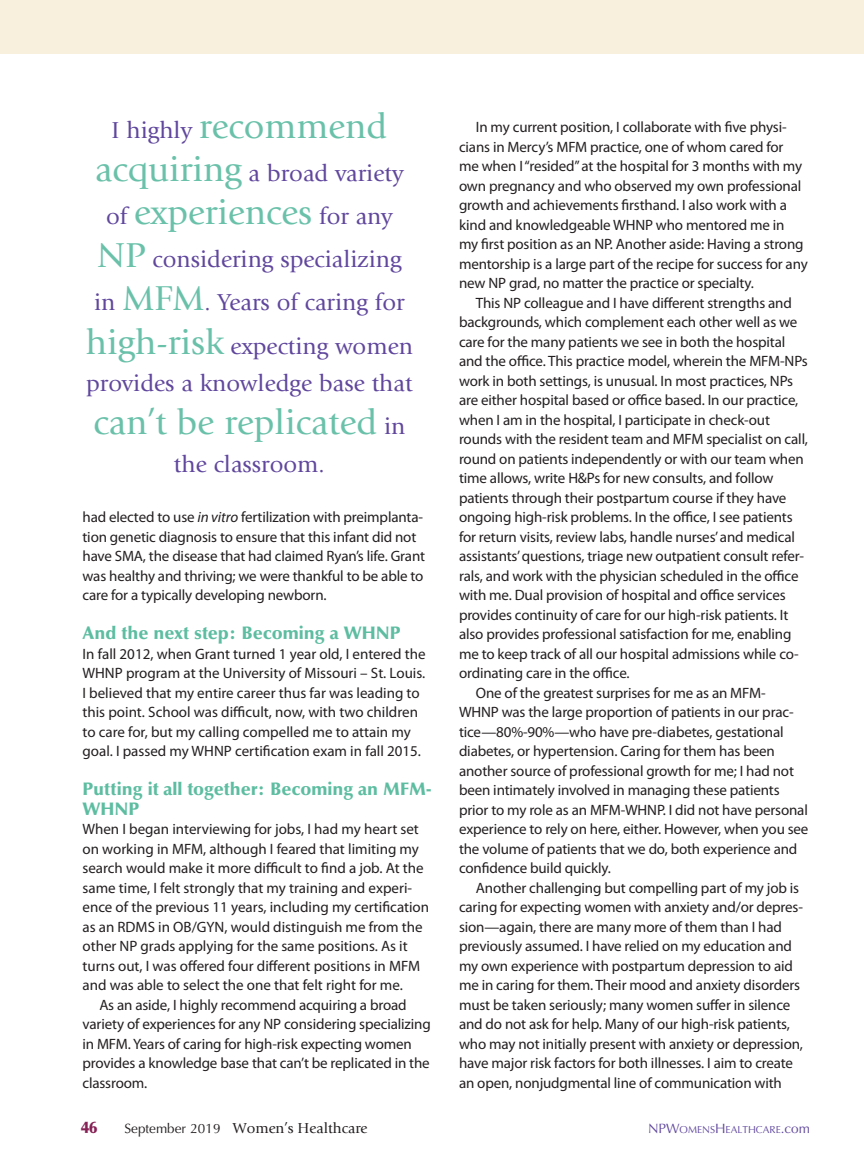
<style>
.page{position:relative;width:864px;height:1175px;background:#fff}
.page>*{position:absolute;margin:0;border:0;box-sizing:border-box;transform-origin:0 0}
.t1{font:36px "Giovanni";color:#6ac1a9}
.t2{font:24px/43.2px "Giovanni";color:#60479d;text-align:center}
.t3{font:900 18px/19.5px "Optima";color:#5dbda0}
.t4{font:900 16.5px "Optima";color:#862155}
.t5{font:15px/19.5px "Myriad Pro";letter-spacing:-.01em;color:#231f20}
.t6{font:15px "Giovanni";color:#231f20}
.t7{font:10.2px "Optima";color:#60479d}
.s1{font-size:24px;color:#60479d}
.s2{font-size:36px;color:#6ac1a9}
.s3{font-style:italic}
.s4{font-family:"Optima";font-size:13.5px}
.s5{font-size:13.5px}
</style>
<div class="page">
<div style="left:0;top:0;width:864px;height:54px;background:#f8efdd"></div>
<h1 class="t1" style="left:112px;top:106px;width:277px"><span class="s1">I highly</span> recommend</h1>
<h2 class="t2" style="left:95px;top:152px;width:310px"><span class="s2">acquiring</span> a broad variety</h2>
<h1 class="t1" style="left:106px;top:192px;width:288px"><span class="s1">of</span> experiences <span class="s1">for any</span></h1>
<h2 class="t2" style="left:86px;top:238px;width:329px"><span class="s2">NP</span> considering specializing in <span class="s2">MFM</span>. Years of caring for <span class="s2">high-risk</span> expecting women</h2>
<h2 class="t2" style="left:86px;top:362px;width:328px">provides a knowledge base that</h2>
<h1 class="t1" style="left:93px;top:402px;width:313px">can’t be replicated <span class="s1">in</span></h1>
<h2 class="t2" style="left:174px;top:442px;width:152px">the classroom.</h2>
<p class="t5" style="left:82px;top:508px;width:344px">had elected to use <span class="s3">in vitro</span> fertilization with preimplanta&shy;tion genetic diagnosis to ensure that this infant did not have SMA, the disease that had claimed Ryan’s life. Grant was healthy and thriving; we were thankful to be able to care for a typically developing newborn.</p>
<p class="t3" style="left:82px;top:623px;width:320px">And the next step: Becoming a WHNP</p>
<p class="t5" style="left:82px;top:644px;width:345px">In fall 2012, when Grant turned 1 year old, I entered the WHNP program at the University of Missouri – St. Louis.<br>I believed that my entire career thus far was leading to this point. School was difficult, now, with two children to care for, but my calling compelled me to attain my goal. I passed my WHNP certification exam in fall 2015.</p>
<p class="t3" style="left:82px;top:779px;width:351px">Putting it all together: Becoming an MFM-<br>WHNP</p>
<p class="t5" style="left:82px;top:820px;width:338px">When I began interviewing for jobs, I had my heart set</p>
<p class="t5" style="left:82px;top:839px;width:338px">on working in MFM, although I feared that limiting my</p>
<p class="t5" style="left:82px;top:859px;width:343px">search would make it more difficult to find a job. At the</p>
<p class="t5" style="left:82px;top:878px;width:331px">same time, I felt strongly that my training and experi-</p>
<p class="t5" style="left:82px;top:898px;width:348px">ence of the previous 11 years, including my certification</p>
<p class="t5" style="left:82px;top:917px;width:342px">as an RDMS in OB/GYN, would distinguish me from the</p>
<p class="t5" style="left:82px;top:937px;width:327px">other NP grads applying for the same positions. As it</p>
<p class="t5" style="left:82px;top:956px;width:339px">turns out, I was offered four different positions in MFM</p>
<p class="t5" style="left:82px;top:976px;width:322px">and was able to select the one that felt right for me.</p>
<p class="t5" style="left:99px;top:995px;width:309px">As an aside, I highly recommend acquiring a broad</p>
<p class="t5" style="left:82px;top:1015px;width:350px">variety of experiences for any NP considering specializing</p>
<p class="t5" style="left:82px;top:1034px;width:331px">in MFM. Years of caring for high-risk expecting women</p>
<p class="t5" style="left:82px;top:1054px;width:349px">provides a knowledge base that can’t be replicated in the</p>
<p class="t5" style="left:82px;top:1073px;width:66px">classroom.</p>
<p class="t5" style="left:459px;top:118px;width:350px;text-indent:17px">In my current position, I collaborate with five physi&shy;cians in Mercy’s MFM practice, one of whom cared for<br>me when I “resided” at the hospital for 3 months with my own pregnancy and who observed my own professional growth and achievements firsthand. I also work with a kind and knowledgeable WHNP who mentored me in<br>my first position as an NP. Another aside: Having a strong mentorship is a large part of the recipe for success for any new NP grad, no matter the practice or specialty.</p>
<p class="t5" style="left:476px;top:293px;width:318px">This NP colleague and I have different strengths and</p>
<p class="t5" style="left:459px;top:313px;width:340px">backgrounds, which complement each other well as we</p>
<p class="t5" style="left:459px;top:332px;width:328px">care for the many patients we see in both the hospital</p>
<p class="t5" style="left:459px;top:352px;width:350px">and the office. This practice model, wherein the MFM-NPs</p>
<p class="t5" style="left:459px;top:371px;width:336px">work in both settings, is unusual. In most practices, NPs</p>
<p class="t5" style="left:459px;top:391px;width:341px">are either hospital based or office based. In our practice,</p>
<p class="t5" style="left:459px;top:410px;width:312px">when I am in the hospital, I participate in check-out</p>
<p class="t5" style="left:459px;top:430px;width:351px">rounds with the resident team and MFM specialist on call,</p>
<p class="t5" style="left:459px;top:449px;width:346px">round on patients independently or with our team when</p>
<p class="t5" style="left:459px;top:469px;width:316px">time allows, write H&amp;Ps for new consults, and follow</p>
<p class="t5" style="left:459px;top:488px;width:329px">patients through their postpartum course if they have</p>
<p class="t5" style="left:459px;top:508px;width:335px">ongoing high-risk problems. In the office, I see patients</p>
<p class="t5" style="left:459px;top:527px;width:338px">for return visits, review labs, handle nurses’ and medical</p>
<p class="t5" style="left:459px;top:547px;width:347px">assistants’ questions, triage new outpatient consult refer-</p>
<p class="t5" style="left:459px;top:566px;width:341px">rals, and work with the physician scheduled in the office</p>
<p class="t5" style="left:459px;top:586px;width:328px">with me. Dual provision of hospital and office services</p>
<p class="t5" style="left:459px;top:605px;width:331px">provides continuity of care for our high-risk patients. It</p>
<p class="t5" style="left:459px;top:625px;width:334px">also provides professional satisfaction for me, enabling</p>
<p class="t5" style="left:459px;top:644px;width:341px">me to keep track of all our hospital admissions while co-</p>
<p class="t5" style="left:459px;top:664px;width:172px">ordinating care in the office.</p>
<p class="t5" style="left:476px;top:683px;width:291px">One of the greatest surprises for me as an MFM-</p>
<p class="t5" style="left:459px;top:703px;width:336px">WHNP was the large proportion of patients in our prac-</p>
<p class="t5" style="left:459px;top:722px;width:326px">tice—80%-90%—who have pre-diabetes, gestational</p>
<p class="t5" style="left:459px;top:742px;width:317px">diabetes, or hypertension. Caring for them has been</p>
<p class="t5" style="left:459px;top:761px;width:337px">another source of professional growth for me; I had not</p>
<p class="t5" style="left:459px;top:781px;width:322px">been intimately involved in managing these patients</p>
<p class="t5" style="left:459px;top:800px;width:350px">prior to my role as an MFM-WHNP. I did not have personal</p>
<p class="t5" style="left:459px;top:820px;width:351px">experience to rely on here, either. However, when you see</p>
<p class="t5" style="left:459px;top:839px;width:340px">the volume of patients that we do, both experience and</p>
<p class="t5" style="left:459px;top:859px;width:154px">confidence build quickly.</p>
<p class="t5" style="left:476px;top:878px;width:325px">Another challenging but compelling part of my job is</p>
<p class="t5" style="left:459px;top:898px;width:346px">caring for expecting women with anxiety and/or depres-</p>
<p class="t5" style="left:459px;top:917px;width:324px">sion—again, there are many more of them than I had</p>
<p class="t5" style="left:459px;top:937px;width:335px">previously assumed. I have relied on my education and</p>
<p class="t5" style="left:459px;top:956px;width:335px">my own experience with postpartum depression to aid</p>
<p class="t5" style="left:459px;top:976px;width:343px">me in caring for them. Their mood and anxiety disorders</p>
<p class="t5" style="left:459px;top:995px;width:333px">must be taken seriously; many women suffer in silence</p>
<p class="t5" style="left:459px;top:1015px;width:332px">and do not ask for help. Many of our high-risk patients,</p>
<p class="t5" style="left:459px;top:1034px;width:346px">who may not initially present with anxiety or depression,</p>
<p class="t5" style="left:459px;top:1054px;width:336px">have major risk factors for both illnesses. I aim to create</p>
<p class="t5" style="left:459px;top:1073px;width:324px">an open, nonjudgmental line of communication with</p>
<p class="t4" style="left:81px;top:1117px;width:18px">46</p>
<p class="t6" style="left:125px;top:1119px;width:245px"><span class="s4">September 2019</span> Women’s Healthcare</p>
<p class="t7" style="left:648px;top:1123px;width:163px"><span class="s5">NP</span><span class="s5">W</span>OMENS<span class="s5">H</span>EALTHCARE<span class="s5">.com</span></p>
</div>
